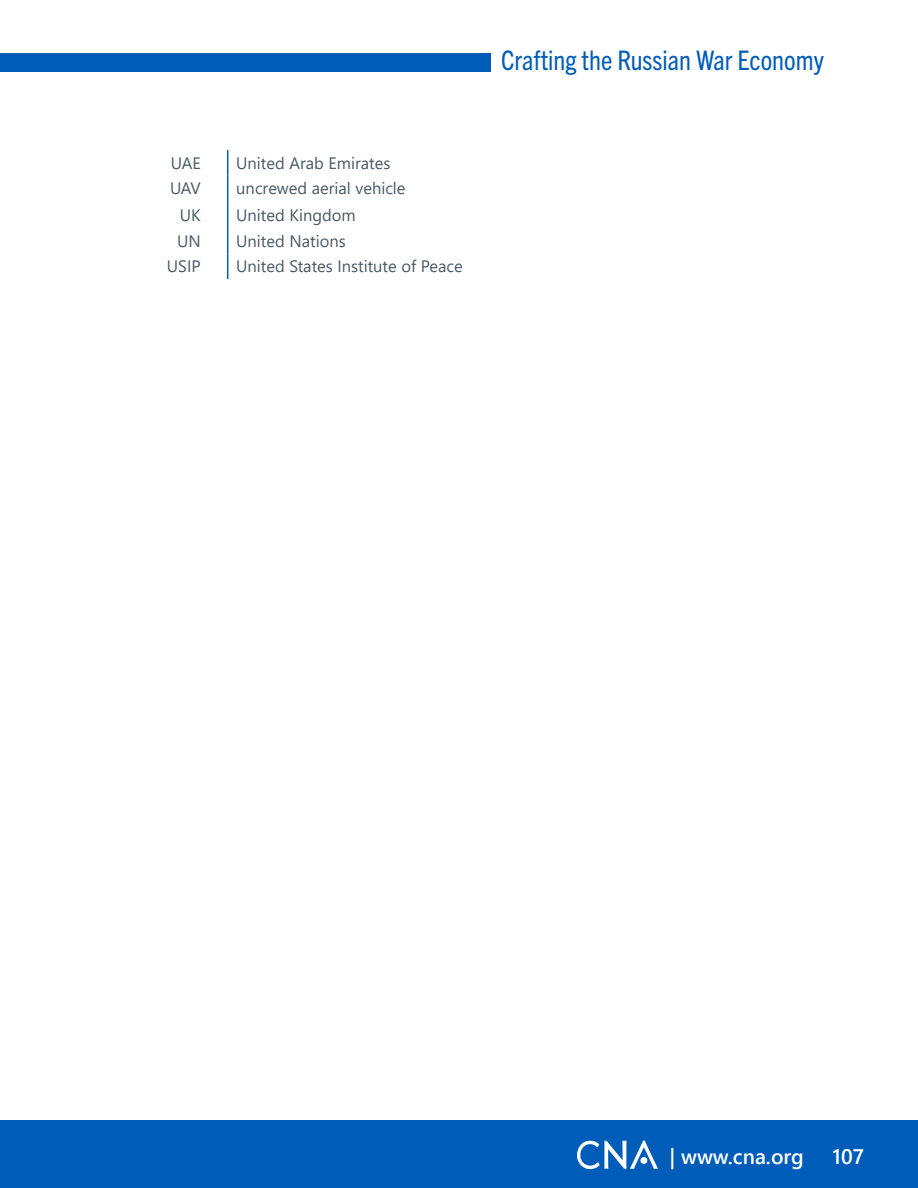
<style>
.page{position:relative;width:918px;height:1188px;background:#fff}
.page>*{position:absolute;margin:0;border:0;box-sizing:border-box;transform-origin:0 0}
.t1{font:condensed 27px "Trade Gothic Next LT Pro";color:#005cb9}
.t2{font:600 21px "Segoe UI";color:#fff}
.t3{font:16.5px "Segoe UI";color:#495965}
</style>
<div class="page">
<div style="left:0;top:53px;width:490px;height:19px;background:#005cb9"></div>
<div style="left:0;top:1120px;width:918px;height:68px;background:#005cb9"></div>
<svg style="left:577px;top:1141px;width:81px;height:28px"></svg>
<div style="left:640px;top:1157px;width:7px;height:7px;background:#fff;border-radius:50%"></div>
<svg style="left:227px;top:150px;width:1px;height:129px"></svg>
<p class="t3" style="left:171px;top:147px;width:31px">UAE</p>
<p class="t3" style="left:236px;top:147px;width:156px">United Arab Emirates</p>
<p class="t3" style="left:170px;top:173px;width:32px">UAV</p>
<p class="t3" style="left:236px;top:173px;width:171px">uncrewed aerial vehicle</p>
<p class="t3" style="left:180px;top:199px;width:22px">UK</p>
<p class="t3" style="left:236px;top:199px;width:121px">United Kingdom</p>
<p class="t3" style="left:177px;top:225px;width:25px">UN</p>
<p class="t3" style="left:236px;top:225px;width:111px">United Nations</p>
<p class="t3" style="left:167px;top:251px;width:35px">USIP</p>
<p class="t3" style="left:236px;top:251px;width:228px">United States Institute of Peace</p>
<h1 class="t1" style="left:501px;top:42px;width:324px">Crafting the Russian War Economy</h1>
<p class="t2" style="left:670px;top:1137px;width:136px">| www.cna.org</p>
<p class="t2" style="left:833px;top:1137px;width:33px">107</p>
</div>
